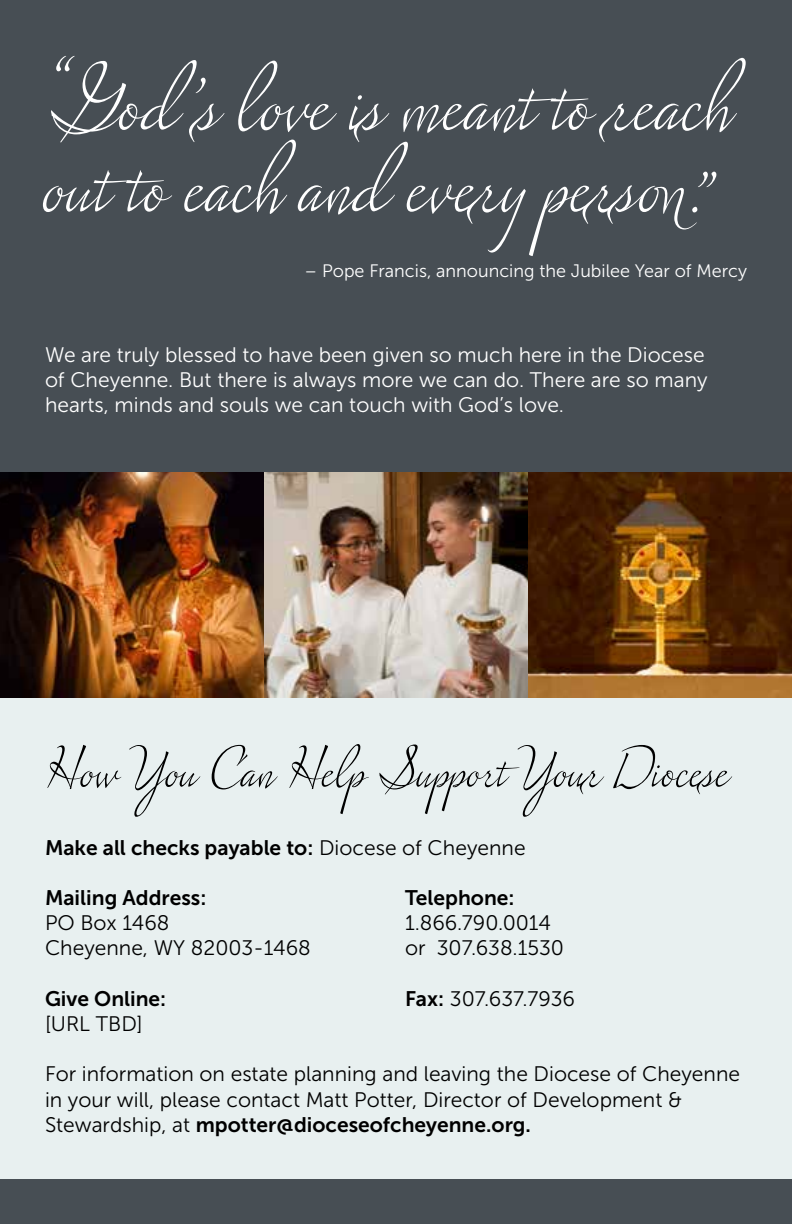
<style>
.page{position:relative;width:792px;height:1224px;background:#e8f0f0}
.page>*{position:absolute;margin:0;border:0;box-sizing:border-box;transform-origin:0 0}
.t1{font:99px/81.8px "Lush Script";color:#fff}
.t2{font:61px "Lush Script";color:#000}
.t3{font:21px/25.2px "Museo Sans 300";color:#000}
.t4{font:21px/25.2px "Museo Sans 300";color:#fff}
.t5{font:21px "Museo Sans 700";color:#000}
.t6{font:18px "Museo Sans 300";color:#fff}
.s1{font-family:"Museo Sans 300"}
.s2{font-family:"Museo Sans 700"}
</style>
<div class="page">
<div style="left:0;top:0;width:792px;height:472px;background:#474e54"></div>
<div style="left:0;top:1179px;width:792px;height:45px;background:#474e54"></div>
<img style="left:0;top:472px;width:264px;height:225px">
<img style="left:528px;top:472px;width:264px;height:225px">
<img style="left:264px;top:472px;width:264px;height:225px">
<h1 class="t1" style="left:45px;top:54px;width:692px">“God’s love is meant to reach out to each and every person.”</h1>
<p class="t6" style="left:304px;top:261px;width:444px">– Pope Francis, announcing the Jubilee Year of Mercy</p>
<p class="t4" style="left:45px;top:342px;width:664px">We are truly blessed to have been given so much here in the Diocese of Cheyenne. But there is always more we can do. There are so many hearts, minds and souls we can touch with God’s love.</p>
<h2 class="t2" style="left:45px;top:730px;width:688px">How You Can Help Support Your Diocese</h2>
<p class="t5" style="left:45px;top:836px;width:482px">Make all checks payable to: <span class="s1">Diocese of Cheyenne</span></p>
<p class="t5" style="left:45px;top:886px;width:163px">Mailing Address:</p>
<p class="t5" style="left:405px;top:886px;width:111px">Telephone:</p>
<p class="t3" style="left:45px;top:911px;width:126px">PO Box 1468</p>
<p class="t3" style="left:405px;top:911px;width:147px">1.866.790.0014</p>
<p class="t3" style="left:45px;top:936px;width:267px">Cheyenne, WY 82003-1468</p>
<p class="t3" style="left:405px;top:936px;width:161px">or 307.638.1530</p>
<p class="t5" style="left:45px;top:987px;width:123px">Give Online:</p>
<p class="t3" style="left:405px;top:986px;width:172px"><span class="s2">Fax:</span> 307.637.7936</p>
<p class="t3" style="left:45px;top:1011px;width:99px">[URL TBD]</p>
<p class="t3" style="left:45px;top:1062px;width:697px">For information on estate planning and leaving the Diocese of Cheyenne in your will, please contact Matt Potter, Director of Development &amp;</p>
<p class="t5" style="left:45px;top:1113px;width:488px"><span class="s1">Stewardship, at</span> mpotter@dioceseofcheyenne.org.</p>
</div>
